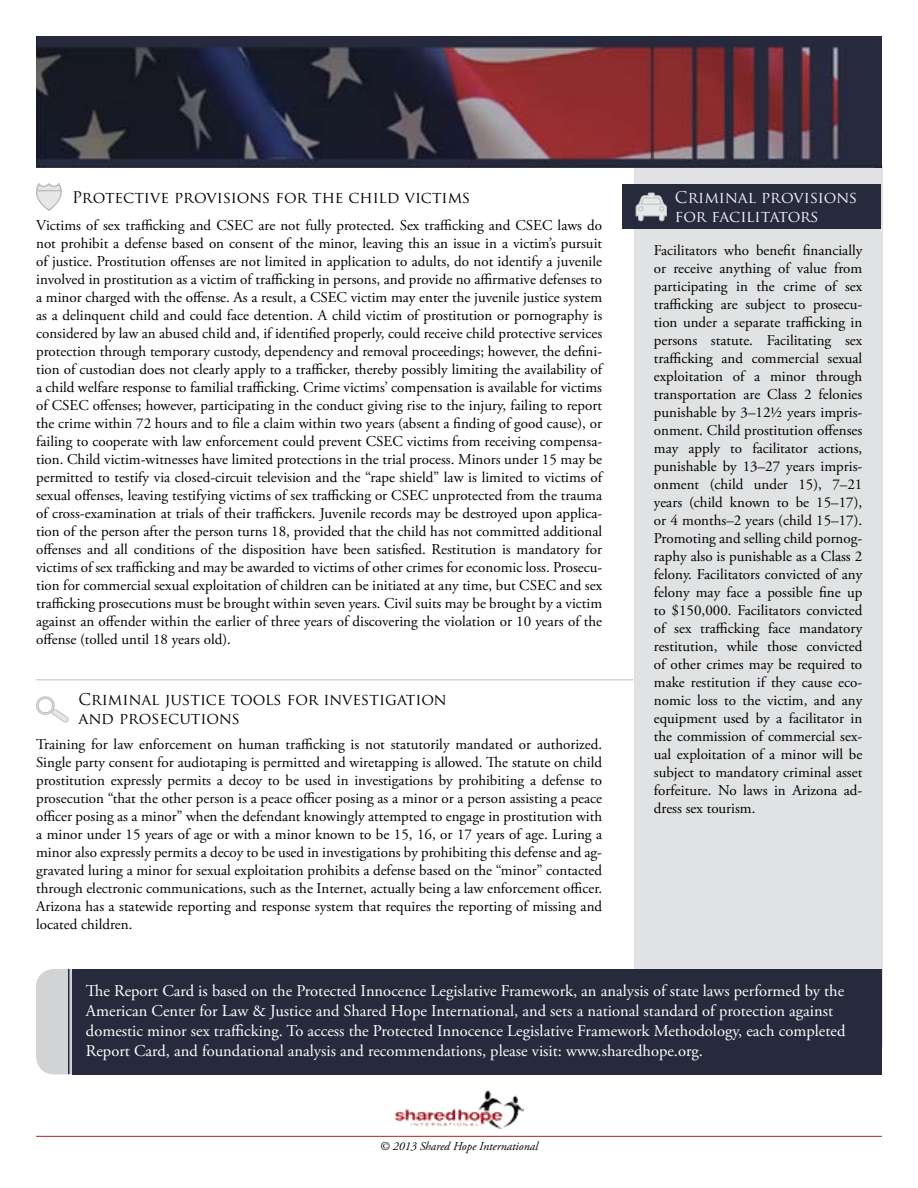
<style>
.page{position:relative;width:918px;height:1188px;background:#fff}
.page>*{position:absolute;margin:0;border:0;box-sizing:border-box;transform-origin:0 0}
.t1{font:16.5px/19.8px "Adobe Garamond Pro";color:#fff}
.t2{font:15.75px/18.9px "Trajan Pro";color:#000}
.t3{font:15.75px/18.9px "Trajan Pro";color:#f3f4f4}
.t4{font:15px/18px "Adobe Garamond Pro";color:#000;text-align:justify}
.t5{font:italic 12px "Adobe Garamond Pro";color:#000}
</style>
<div class="page">
<div style="left:634px;top:165px;width:248px;height:881px;background:#e1e2e3"></div>
<div style="left:622px;top:185px;width:259px;height:44px;background:#272a3d"></div>
<img style="left:36px;top:36px;width:846px;height:132px">
<hr style="left:36px;top:679px;width:597px;height:1px;background:#bcbec0">
<svg style="left:36px;top:696px;width:32px;height:27px"></svg>
<svg style="left:36px;top:183px;width:26px;height:28px"></svg>
<svg style="left:635px;top:192px;width:32px;height:30px"></svg>
<hr style="left:36px;top:1136px;width:846px;height:1px;background:#b52025">
<img style="left:394px;top:1090px;width:130px;height:40px">
<div style="left:36px;top:969px;width:57px;height:105px;background:#d1d3d4;border-radius:18px"></div>
<div style="left:72px;top:969px;width:810px;height:105px;background:#262a3c"></div>
<hr style="left:68px;top:969px;width:1px;height:105px;background:#262a3c">
<p class="t2" style="left:72px;top:187px;width:400px">Protective provisions for the child victims</p>
<p class="t3" style="left:675px;top:187px;width:184px">Criminal provisions for facilitators</p>
<p class="t4" style="left:36px;top:217px;width:568px">Victims of sex trafficking and CSEC are not fully protected. Sex trafficking and CSEC laws do not prohibit a defense based on consent of the minor, leaving this an issue in a victim’s pursuit of justice. Prostitution offenses are not limited in application to adults, do not identify a juvenile involved in prostitution as a victim of trafficking in persons, and provide no affirmative defenses to a minor charged with the offense. As a result, a CSEC victim may enter the juvenile justice system as a delinquent child and could face detention. A child victim of prostitution or pornography is considered by law an abused child and, if identified properly, could receive child protective services protection through temporary custody, dependency and removal proceedings; however, the defini&shy;tion of custodian does not clearly apply to a trafficker, thereby possibly limiting the availability of a child welfare response to familial trafficking. Crime victims’ compensation is available for victims of CSEC offenses; however, participating in the conduct giving rise to the injury, failing to report the crime within 72 hours and to file a claim within two years (absent a finding of good cause), or failing to cooperate with law enforcement could prevent CSEC victims from receiving compensa&shy;tion. Child victim-witnesses have limited protections in the trial process. Minors under 15 may be permitted to testify via closed-circuit television and the “rape shield” law is limited to victims of sexual offenses, leaving testifying victims of sex trafficking or CSEC unprotected from the trauma of cross-examination at trials of their traffickers. Juvenile records may be destroyed upon applica&shy;tion of the person after the person turns 18, provided that the child has not committed additional offenses and all conditions of the disposition have been satisfied. Restitution is mandatory for victims of sex trafficking and may be awarded to victims of other crimes for economic loss. Prosecu&shy;tion for commercial sexual exploitation of children can be initiated at any time, but CSEC and sex trafficking prosecutions must be brought within seven years. Civil suits may be brought by a victim against an offender within the earlier of three years of discovering the violation or 10 years of the offense (tolled until 18 years old).</p>
<p class="t4" style="left:654px;top:242px;width:210px">Facilitators who benefit financially or receive anything of value from participating in the crime of sex trafficking are subject to prosecu&shy;tion under a separate trafficking in persons statute. Facilitating sex trafficking and commercial sexual exploitation of a minor through transportation are Class 2 felonies punishable by 3–12½ years impris&shy;onment. Child prostitution offenses may apply to facilitator actions, punishable by 13–27 years impris&shy;onment (child under 15), 7–21 years (child known to be 15–17), or 4 months–2 years (child 15–17).<br>Promoting and selling child pornog&shy;raphy also is punishable as a Class 2 felony. Facilitators convicted of any felony may face a possible fine up to $150,000. Facilitators convicted of sex trafficking face mandatory restitution, while those convicted of other crimes may be required to make restitution if they cause eco&shy;nomic loss to the victim, and any equipment used by a facilitator in the commission of commercial sex&shy;ual exploitation of a minor will be subject to mandatory criminal asset forfeiture. No laws in Arizona ad&shy;dress sex tourism.</p>
<p class="t2" style="left:79px;top:690px;width:370px">Criminal justice tools for investigation and prosecutions</p>
<p class="t4" style="left:36px;top:736px;width:568px">Training for law enforcement on human trafficking is not statutorily mandated or authorized.<br>Single party consent for audiotaping is permitted and wiretapping is allowed. The statute on child prostitution expressly permits a decoy to be used in investigations by prohibiting a defense to prosecution “that the other person is a peace officer posing as a minor or a person assisting a peace officer posing as a minor” when the defendant knowingly attempted to engage in prostitution with a minor under 15 years of age or with a minor known to be 15, 16, or 17 years of age. Luring a minor also expressly permits a decoy to be used in investigations by prohibiting this defense and ag&shy;gravated luring a minor for sexual exploitation prohibits a defense based on the “minor” contacted through electronic communications, such as the Internet, actually being a law enforcement officer.<br>Arizona has a statewide reporting and response system that requires the reporting of missing and located children.</p>
<p class="t1" style="left:86px;top:982px;width:761px">The Report Card is based on the Protected Innocence Legislative Framework, an analysis of state laws performed by the American Center for Law &amp; Justice and Shared Hope International, and sets a national standard of protection against domestic minor sex trafficking. To access the Protected Innocence Legislative Framework Methodology, each completed Report Card, and foundational analysis and recommendations, please visit: www.sharedhope.org.</p>
<p class="t5" style="left:380px;top:1139px;width:160px">© 2013 Shared Hope International</p>
</div>
